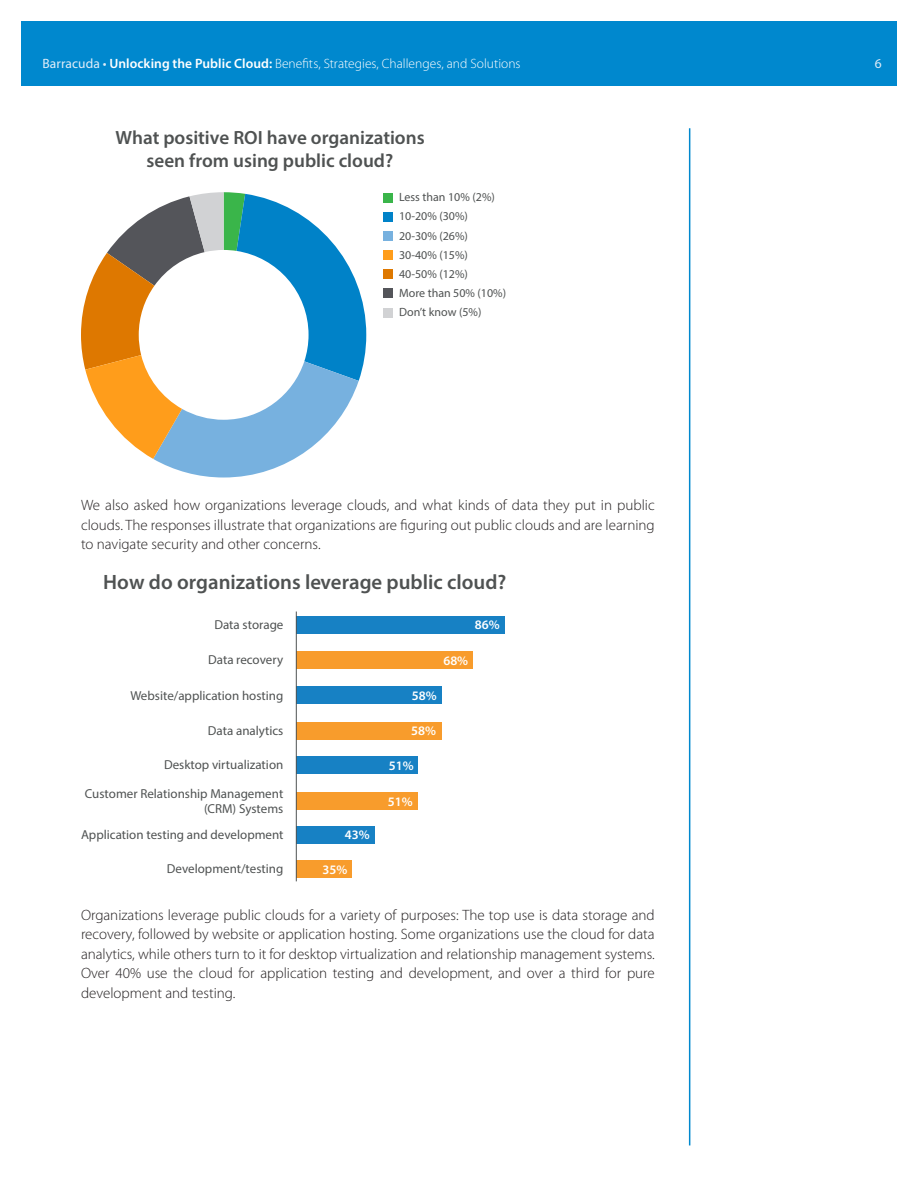
<style>
.page{position:relative;width:918px;height:1188px;background:#fff}
.page>*{position:absolute;margin:0;border:0;box-sizing:border-box;transform-origin:0 0}
.t1{font:600 20.85px "Myriad Pro";color:#4f5252}
.t2{font:600 19.2px/23px "Myriad Pro";color:#4f5252;text-align:center}
.Text_Main{font:300 15px/19.5px "Myriad Pro";color:#231f20;text-align:justify}
.t3{font:300 13.5px "Myriad Pro";color:#fff}
.t4{font:13.5px "Myriad Pro";color:#e1edf8}
.t5{font:13.05px/15.6px "Myriad Pro";color:#4f5252;text-align:right}
.t6{font:600 13.05px "Myriad Pro";color:#fff}
.t7{font:12px/19.2px "Myriad Pro";color:#4f5252}
.s1{font-weight:400;color:#e1edf8}
.s2{font-weight:600}
</style>
<div class="page">
<div style="left:21px;top:21px;width:876px;height:64px;background:#0088ce"></div>
<hr style="left:689px;top:128px;width:1px;height:1017px;background:#0088ce">
<div style="left:383px;top:193px;width:10px;height:10px;background:#3ab54a"></div>
<div style="left:383px;top:212px;width:10px;height:10px;background:#0082c8"></div>
<div style="left:383px;top:231px;width:10px;height:10px;background:#77b1df"></div>
<div style="left:383px;top:250px;width:10px;height:10px;background:#ff9d1b"></div>
<div style="left:383px;top:269px;width:10px;height:10px;background:#de7800"></div>
<div style="left:383px;top:288px;width:10px;height:10px;background:#54555a"></div>
<div style="left:383px;top:308px;width:10px;height:10px;background:#d1d2d4"></div>
<svg style="left:81px;top:192px;width:285px;height:286px"></svg>
<div style="left:296px;top:616px;width:209px;height:18px;background:#1781c4"></div>
<div style="left:296px;top:651px;width:177px;height:18px;background:#f89c2c"></div>
<div style="left:296px;top:686px;width:146px;height:18px;background:#1781c4"></div>
<div style="left:296px;top:722px;width:145px;height:17px;background:#f89c2c"></div>
<div style="left:296px;top:756px;width:122px;height:18px;background:#1781c4"></div>
<div style="left:296px;top:792px;width:122px;height:17px;background:#f89c2c"></div>
<div style="left:296px;top:826px;width:79px;height:17px;background:#1781c4"></div>
<div style="left:296px;top:860px;width:56px;height:18px;background:#f89c2c"></div>
<hr style="left:296px;top:612px;width:1px;height:269px;background:#4f5252">
<p class="t3" style="left:43px;top:56px;width:480px"><span class="s1">Barracuda •</span> <span class="s2">Unlocking the Public Cloud:</span> Benefits, Strategies, Challenges, and Solutions</p>
<p class="t4" style="left:875px;top:55px;width:8px">6</p>
<p class="t2" style="left:115px;top:126px;width:311px">What positive ROI have organizations seen from using public cloud?</p>
<p class="t7" style="left:399px;top:187px;width:109px">Less than 10% (2%)<br>10-20% (30%)<br>20-30% (26%)<br>30-40% (15%)<br>40-50% (12%)<br>More than 50% (10%)<br>Don’t know (5%)</p>
<p class="Text_Main" style="left:81px;top:496px;width:575px">We also asked how organizations leverage clouds, and what kinds of data they put in public clouds. The responses illustrate that organizations are figuring out public clouds and are learning to navigate security and other concerns.</p>
<p class="t1" style="left:103px;top:569px;width:405px">How do organizations leverage public cloud?</p>
<p class="t5" style="left:214px;top:617px;width:71px">Data storage</p>
<p class="t6" style="left:475px;top:617px;width:26px">86%</p>
<p class="t5" style="left:208px;top:651px;width:76px">Data recovery</p>
<p class="t5" style="left:130px;top:688px;width:155px">Website/application hosting</p>
<p class="t5" style="left:208px;top:722px;width:77px">Data analytics</p>
<p class="t5" style="left:164px;top:756px;width:121px">Desktop virtualization</p>
<p class="t5" style="left:85px;top:785px;width:200px">Customer Relationship Management (CRM) Systems</p>
<p class="t5" style="left:81px;top:827px;width:204px">Application testing and development</p>
<p class="t5" style="left:167px;top:861px;width:118px">Development/testing</p>
<p class="t6" style="left:345px;top:826px;width:26px">43%</p>
<p class="t6" style="left:322px;top:862px;width:26px">35%</p>
<p class="t6" style="left:443px;top:652px;width:26px">68%</p>
<p class="t6" style="left:412px;top:688px;width:26px">58%</p>
<p class="t6" style="left:411px;top:722px;width:26px">58%</p>
<p class="t6" style="left:389px;top:758px;width:26px">51%</p>
<p class="t6" style="left:388px;top:793px;width:26px">51%</p>
<p class="Text_Main" style="left:81px;top:905px;width:575px">Organizations leverage public clouds for a variety of purposes: The top use is data storage and recovery, followed by website or application hosting. Some organizations use the cloud for data analytics, while others turn to it for desktop virtualization and relationship management systems.<br>Over 40% use the cloud for application testing and development, and over a third for pure development and testing.</p>
</div>
